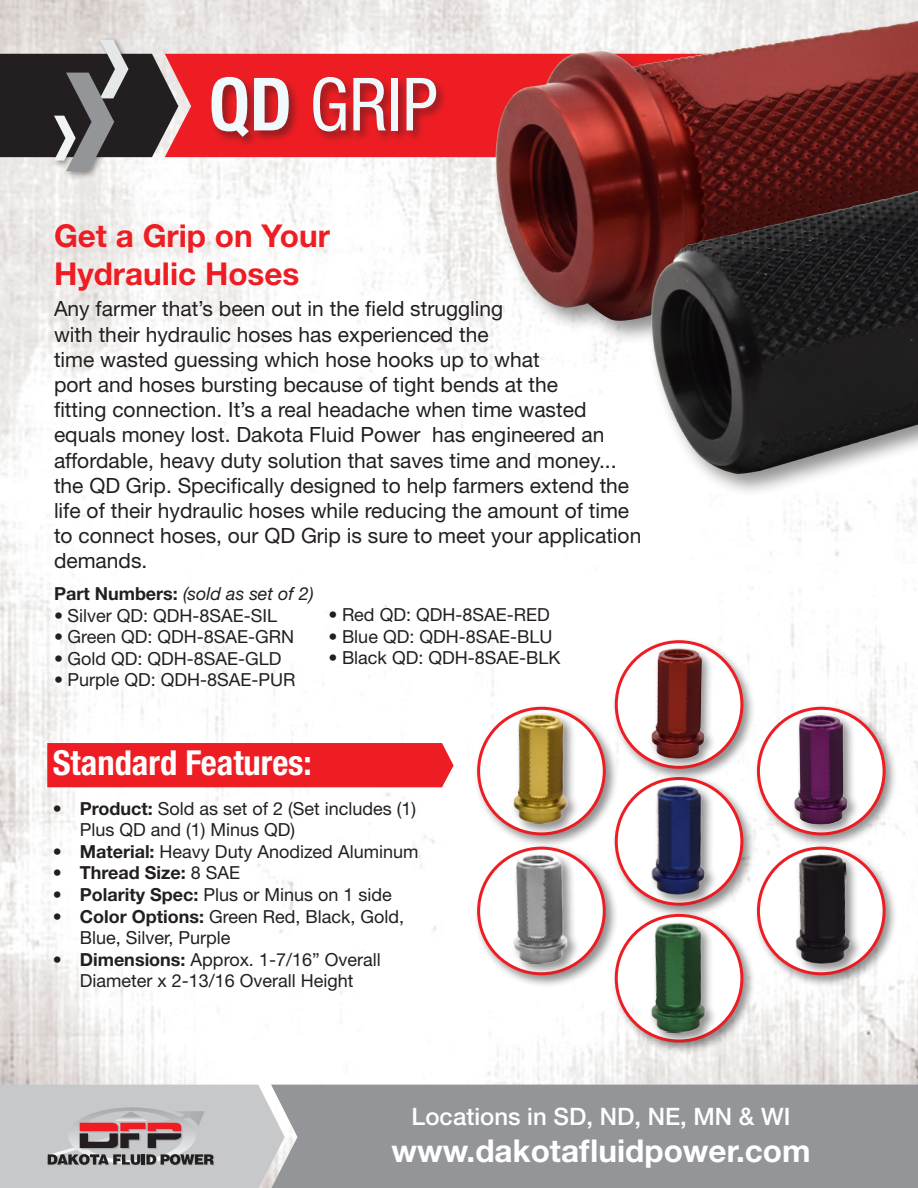
<style>
.page{position:relative;width:918px;height:1188px;background:#fff}
.page>*{position:absolute;margin:0;border:0;box-sizing:border-box;transform-origin:0 0}
.t1{font:condensed 73.5px "Helvetica Neue LT Std";color:#f0f9fb}
.t2{font:700 condensed 34.5px "Helvetica Neue LT Std";color:#fff}
.t3{font:700 31.5px/37.8px "Helvetica Neue LT Std";color:#ee1d23}
.t4{font:700 31.5px "Helvetica Neue LT Std";color:#fff}
.t5{font:500 24px "Helvetica Neue LT Std";color:#fff}
.t6{font:21px/25.2px "Helvetica Neue LT Std";color:#231f20}
.t7{font:18px/21.6px "Helvetica Neue LT Std";color:#231f20}
.t8{font:italic 18px "Helvetica Neue LT Std";color:#231f20}
.t9{font:700 18px "Helvetica Neue LT Std";color:#231f20}
.s1{font-weight:700}
.s2{font-weight:700;font-style:normal}
.s3{font-weight:400}
</style>
<div class="page">
<img style="left:0;top:0;width:918px;height:1085px">
<div style="left:178px;top:54px;width:312px;height:103px;background:#ee1d23"></div>
<div style="left:285px;top:1085px;width:633px;height:103px;background:#939598"></div>
<div style="left:51px;top:36px;width:86px;height:144px;background:#231f20;opacity:.5"></div>
<svg style="left:0;top:40px;width:178px;height:131px;background:#686263"></svg>
<div style="left:209px;top:74px;width:239px;height:75px;background:#231f20;opacity:.5"></div>
<svg style="left:0;top:1085px;width:285px;height:103px;background:#bdb9bb"></svg>
<div style="left:47px;top:743px;width:407px;height:44px;background:#ee1d23"></div>
<div style="left:474px;top:843px;width:144px;height:145px;background:#231f20;opacity:.5"></div>
<div style="left:479px;top:848px;width:125px;height:126px;background:#fff;border-radius:50%"></div>
<div style="left:477px;top:847px;width:129px;height:128px;border:3px solid #ee1d23;border-radius:50%"></div>
<div style="left:511px;top:851px;width:69px;height:126px;background:#231f20;opacity:.5"></div>
<img style="left:513px;top:853px;width:68px;height:112px">
<div style="left:611px;top:774px;width:145px;height:144px;background:#231f20;opacity:.5"></div>
<div style="left:616px;top:779px;width:126px;height:125px;background:#fff;border-radius:50%"></div>
<div style="left:649px;top:783px;width:69px;height:125px;background:#231f20;opacity:.5"></div>
<img style="left:638px;top:784px;width:83px;height:114px">
<div style="left:753px;top:703px;width:145px;height:145px;background:#231f20;opacity:.5"></div>
<div style="left:758px;top:708px;width:126px;height:126px;background:#fff;border-radius:50%"></div>
<div style="left:757px;top:707px;width:129px;height:128px;border:3px solid #ee1d23;border-radius:50%"></div>
<div style="left:791px;top:711px;width:69px;height:126px;background:#231f20;opacity:.5"></div>
<img style="left:779px;top:715px;width:79px;height:111px">
<div style="left:753px;top:843px;width:145px;height:145px;background:#231f20;opacity:.5"></div>
<div style="left:758px;top:848px;width:126px;height:126px;background:#fff;border-radius:50%"></div>
<div style="left:757px;top:847px;width:129px;height:128px;border:3px solid #ee1d23;border-radius:50%"></div>
<div style="left:793px;top:851px;width:70px;height:126px;background:#231f20;opacity:.5"></div>
<img style="left:779px;top:853px;width:74px;height:115px">
<div style="left:474px;top:703px;width:144px;height:145px;background:#231f20;opacity:.5"></div>
<div style="left:479px;top:708px;width:125px;height:126px;background:#fff;border-radius:50%"></div>
<div style="left:477px;top:707px;width:129px;height:128px;border:3px solid #ee1d23;border-radius:50%"></div>
<div style="left:510px;top:711px;width:70px;height:125px;background:#231f20;opacity:.5"></div>
<img style="left:501px;top:712px;width:83px;height:113px">
<div style="left:611px;top:637px;width:145px;height:144px;background:#231f20;opacity:.5"></div>
<div style="left:616px;top:642px;width:126px;height:125px;background:#fff;border-radius:50%"></div>
<div style="left:615px;top:640px;width:128px;height:129px;border:3px solid #ee1d23;border-radius:50%"></div>
<div style="left:648px;top:646px;width:69px;height:124px;background:#231f20;opacity:.5"></div>
<img style="left:641px;top:649px;width:79px;height:110px">
<div style="left:611px;top:910px;width:145px;height:145px;background:#231f20;opacity:.5"></div>
<div style="left:616px;top:915px;width:126px;height:126px;background:#fff;border-radius:50%"></div>
<div style="left:615px;top:914px;width:128px;height:129px;border:3px solid #ee1d23;border-radius:50%"></div>
<div style="left:629px;top:920px;width:89px;height:126px;background:#231f20;opacity:.5"></div>
<img style="left:631px;top:920px;width:85px;height:115px">
<div style="left:490px;top:15px;width:428px;height:330px;background:#231f20;opacity:.5"></div>
<img style="left:490px;top:17px;width:428px;height:313px">
<div style="left:646px;top:135px;width:272px;height:363px;background:#231f20;opacity:.5"></div>
<img style="left:651px;top:140px;width:267px;height:334px">
<p class="t1" style="left:209px;top:62px;width:230px"><span class="s1">QD</span> GRIP</p>
<p class="t3" style="left:54px;top:216px;width:277px">Get a Grip on Your<br>Hydraulic Hoses</p>
<p class="t6" style="left:54px;top:296px;width:589px">Any farmer that’s been out in the field struggling<br>with their hydraulic hoses has experienced the<br>time wasted guessing which hose hooks up to what<br>port and hoses bursting because of tight bends at the<br>fitting connection. It’s a real headache when time wasted equals money lost. Dakota Fluid Power has engineered an affordable, heavy duty solution that saves time and money... the QD Grip. Specifically designed to help farmers extend the life of their hydraulic hoses while reducing the amount of time to connect hoses, our QD Grip is sure to meet your application demands.</p>
<p class="t8" style="left:54px;top:583px;width:261px"><span class="s2">Part Numbers:</span> (sold as set of 2)</p>
<p class="t7" style="left:54px;top:604px;width:225px">• Silver QD: QDH-8SAE-SIL</p>
<p class="t7" style="left:54px;top:626px;width:242px">• Green QD: QDH-8SAE-GRN</p>
<p class="t7" style="left:54px;top:647px;width:229px">• Gold QD: QDH-8SAE-GLD</p>
<p class="t7" style="left:54px;top:669px;width:243px">• Purple QD: QDH-8SAE-PUR</p>
<p class="t7" style="left:328px;top:604px;width:223px">• Red QD: QDH-8SAE-RED</p>
<p class="t7" style="left:328px;top:625px;width:225px">• Blue QD: QDH-8SAE-BLU</p>
<p class="t7" style="left:328px;top:647px;width:233px">• Black QD: QDH-8SAE-BLK</p>
<p class="t2" style="left:53px;top:742px;width:261px">Standard Features:</p>
<p class="t7" style="left:80px;top:797px;width:338px;text-indent:-27px"><span class="s1">• Product:</span> Sold as set of 2 (Set includes (1)<br>Plus QD and (1) Minus QD)</p>
<p class="t7" style="left:53px;top:840px;width:367px"><span class="s1">• Material:</span> Heavy Duty Anodized Aluminum</p>
<p class="t9" style="left:53px;top:862px;width:189px">• Thread Size: <span class="s3">8 SAE</span></p>
<p class="t7" style="left:53px;top:883px;width:341px"><span class="s1">• Polarity Spec:</span> Plus or Minus on 1 side</p>
<p class="t7" style="left:80px;top:905px;width:326px;text-indent:-27px"><span class="s1">• Color Options:</span> Green Red, Black, Gold,<br>Blue, Silver, Purple</p>
<p class="t7" style="left:53px;top:948px;width:329px;text-align:center"><span class="s1">• Dimensions:</span> Approx. 1-7/16” Overall<br>Diameter x 2-13/16 Overall Height</p>
<p class="t5" style="left:412px;top:1102px;width:380px">Locations in SD, ND, NE, MN &amp; WI</p>
<p class="t4" style="left:391px;top:1131px;width:421px">www.dakotafluidpower.com</p>
</div>
